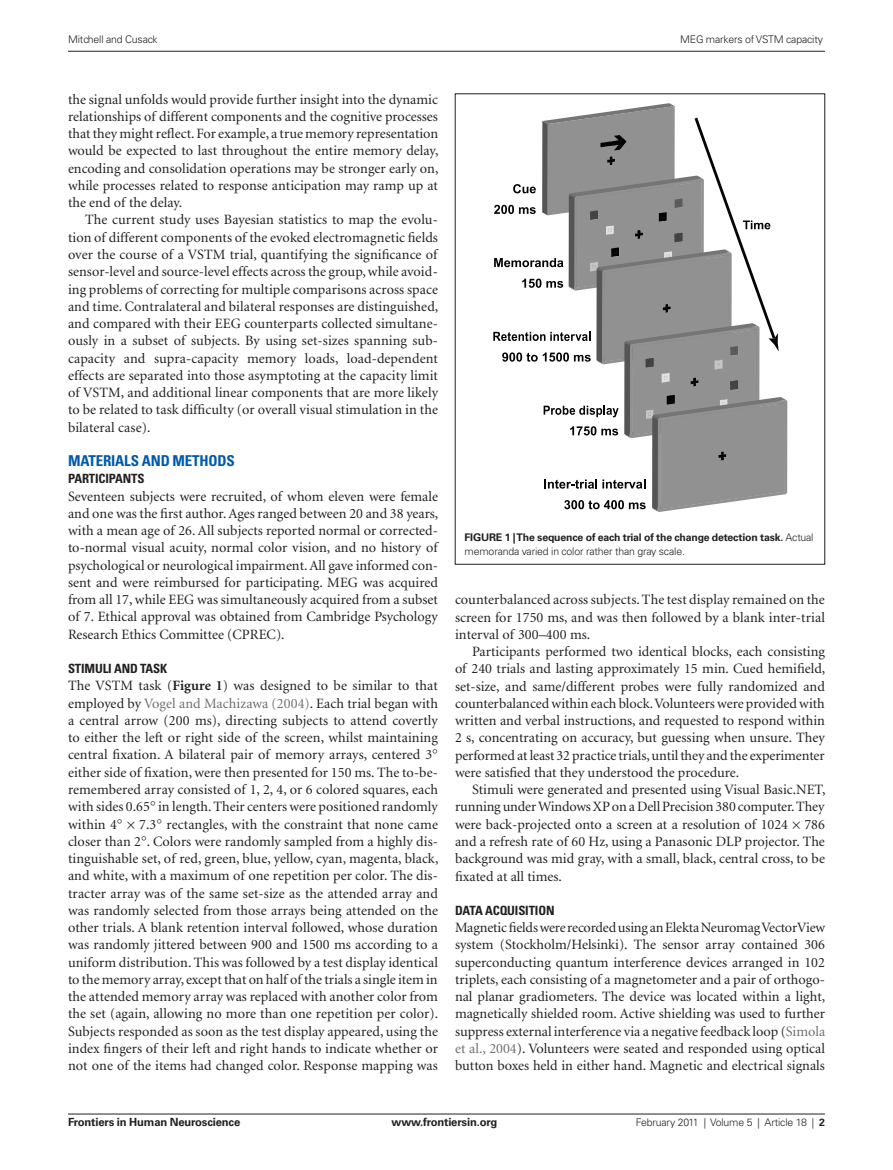
<style>
.page{position:relative;width:893px;height:1170px;background:#fff}
.page>*{position:absolute;margin:0;border:0;box-sizing:border-box;transform-origin:0 0}
.t1{font:700 condensed 15px "Univers";letter-spacing:-.01em;color:#015aaa}
.t2{font:14.25px/17.2px "Minion";color:#231f20;text-align:justify}
.t3{font:700 condensed 12.75px "Univers";letter-spacing:-.01em;color:#231f20}
.t4{font:700 11.25px "Univers";letter-spacing:-.015em;color:#231f20}
.t5{font:700 10.5px/14.2px "Univers";letter-spacing:-.015em;color:#231f20}
.t6{font:300 10.5px "Univers";letter-spacing:-.015em;color:#231f20}
.s1{font-weight:700}
.s2{color:#6c6d70}
.s3{font-weight:300}
</style>
<div class="page">
<svg style="left:493px;top:103px;width:294px;height:408px"></svg>
<hr style="left:68px;top:1113px;width:757px;height:1px;background:#231f20">
<hr style="left:68px;top:51px;width:757px;height:1px;background:#231f20">
<p class="t6" style="left:68px;top:33px;width:91px">Mitchell and Cusack</p>
<p class="t6" style="left:680px;top:33px;width:145px">MEG markers of VSTM capacity</p>
<p class="t2" style="left:68px;top:91px;width:372px">the signal unfolds would provide further insight into the dynamic relationships of different components and the cognitive processes that they might reflect. For example, a true memory representation would be expected to last throughout the entire memory delay, encoding and consolidation operations may be stronger early on, while processes related to response anticipation may ramp up at the end of the delay.</p>
<p class="t2" style="left:68px;top:212px;width:372px;text-indent:17px">The current study uses Bayesian statistics to map the evolu&shy;tion of different components of the evoked electromagnetic fields over the course of a VSTM trial, quantifying the significance of sensor-level and source-level effects across the group, while avoid&shy;ing problems of correcting for multiple comparisons across space and time. Contralateral and bilateral responses are distinguished, and compared with their EEG counterparts collected simultane&shy;ously in a subset of subjects. By using set-sizes spanning sub&shy;capacity and supra-capacity memory loads, load-dependent effects are separated into those asymptoting at the capacity limit of VSTM, and additional linear components that are more likely to be related to task difficulty (or overall visual stimulation in the bilateral case).</p>
<p class="t1" style="left:68px;top:451px;width:168px">MATERIALS AND METHODS</p>
<p class="t3" style="left:68px;top:471px;width:78px">PARTICIPANTS</p>
<p class="t2" style="left:68px;top:488px;width:372px">Seventeen subjects were recruited, of whom eleven were female and one was the first author. Ages ranged between 20 and 38 years, with a mean age of 26. All subjects reported normal or corrected&shy;to-normal visual acuity, normal color vision, and no history of psychological or neurological impairment. All gave informed con&shy;sent and were reimbursed for participating. MEG was acquired from all 17, while EEG was simultaneously acquired from a subset of 7. Ethical approval was obtained from Cambridge Psychology Research Ethics Committee (CPREC).</p>
<p class="t3" style="left:68px;top:660px;width:101px">STIMULI AND TASK</p>
<p class="t2" style="left:68px;top:677px;width:371px;text-align:left">The VSTM task (<span class="s1">Figure 1</span>) was designed to be similar to that employed by <span class="s2">Vogel and Machizawa (2004)</span>. Each trial began with a central arrow (200 ms), directing subjects to attend covertly to either the left or right side of the screen, whilst maintaining central fixation. A bilateral pair of memory arrays, centered 3 either side of fixation, were then presented for 150 ms. The to-be&shy;remembered array consisted of 1, 2, 4, or 6 colored squares, each with sides 0.65 in length. Their centers were positioned randomly within 4</p>
<p class="t2" style="left:68px;top:815px;width:372px;text-indent:71px">7.3 rectangles, with the constraint that none came closer than 2 . Colors were randomly sampled from a highly dis&shy;tinguishable set, of red, green, blue, yellow, cyan, magenta, black, and white, with a maximum of one repetition per color. The dis&shy;tracter array was of the same set-size as the attended array and was randomly selected from those arrays being attended on the other trials. A blank retention interval followed, whose duration was randomly jittered between 900 and 1500 ms according to a uniform distribution. This was followed by a test display identical to the memory array, except that on half of the trials a single item in the attended memory array was replaced with another color from the set (again, allowing no more than one repetition per color).<br>Subjects responded as soon as the test display appeared, using the index fingers of their left and right hands to indicate whether or not one of the items had changed color. Response mapping was</p>
<p class="t5" style="left:465px;top:530px;width:350px">Figure 1 | The sequence of each trial of the change detection task. <span class="s3">Actual memoranda varied in color rather than gray scale.</span></p>
<p class="t2" style="left:455px;top:591px;width:371px">counterbalanced across subjects. The test display remained on the screen for 1750 ms, and was then followed by a blank inter-trial interval of 300–400 ms.</p>
<p class="t2" style="left:455px;top:643px;width:372px;text-indent:17px">Participants performed two identical blocks, each consisting of 240 trials and lasting approximately 15 min. Cued hemifield, set-size, and same/different probes were fully randomized and counterbalanced within each block. Volunteers were provided with written and verbal instructions, and requested to respond within 2 s, concentrating on accuracy, but guessing when unsure. They performed at least 32 practice trials, until they and the experimenter were satisfied that they understood the procedure.</p>
<p class="t2" style="left:455px;top:781px;width:372px;text-indent:17px">Stimuli were generated and presented using Visual Basic.NET, running under Windows XP on a Dell Precision 380 computer. They were back-projected onto a screen at a resolution of 1024 786 and a refresh rate of 60 Hz, using a Panasonic DLP projector. The background was mid gray, with a small, black, central cross, to be fixated at all times.</p>
<p class="t3" style="left:455px;top:902px;width:101px">DATA ACQUISITION</p>
<p class="t2" style="left:455px;top:919px;width:372px">Magnetic fields were recorded using an Elekta Neuromag VectorView system (Stockholm/Helsinki). The sensor array contained 306 superconducting quantum interference devices arranged in 102 triplets, each consisting of a magnetometer and a pair of orthogo&shy;nal planar gradiometers. The device was located within a light, magnetically shielded room. Active shielding was used to further suppress external interference via a negative feedback loop (<span class="s2">Simola et al., 2004</span>). Volunteers were seated and responded using optical button boxes held in either hand. Magnetic and electrical signals</p>
<p class="t4" style="left:68px;top:1115px;width:174px">Frontiers in Human Neuroscience</p>
<p class="t4" style="left:392px;top:1115px;width:107px">www.frontiersin.org</p>
<p class="t6" style="left:636px;top:1115px;width:190px">February 2011 | Volume 5 | Article 18 | <span class="s1">2</span></p>
</div>
